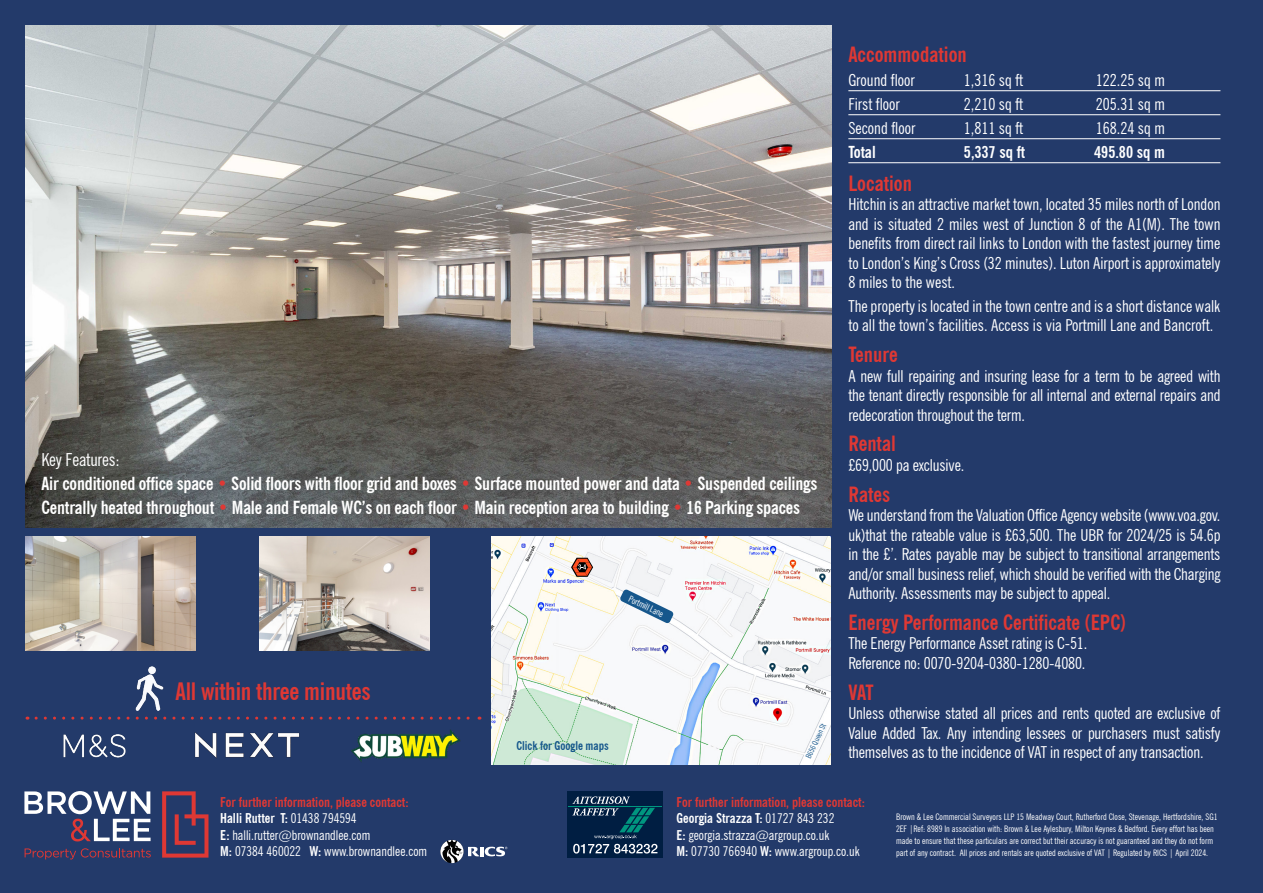
<style>
.page{position:relative;width:1263px;height:893px;background:#233a6a}
.page>*{position:absolute;margin:0;border:0;box-sizing:border-box;transform-origin:0 0}
.t1{font:700 condensed 24px "News Gothic BT";letter-spacing:-.01em;color:#df3834}
.t2{font:700 condensed 21px "News Gothic BT";color:#df3834}
.t3{font:700 condensed 18px/24px "News Gothic BT";letter-spacing:-.01em;color:#fff}
.t4{font:condensed 16.5px/19.5px "News Gothic BT";letter-spacing:-.01em;color:#fff;text-align:justify}
.t5{font:700 condensed 16.5px "News Gothic BT";color:#fff}
.t6{font:condensed 13.5px/16.5px "News Gothic BT";color:#fff}
.t7{font:700 condensed 12px "News Gothic BT";color:#16578c}
.t8{font:condensed 9px/12px "News Gothic BT";color:#fff}
.t9{font:condensed 7.8px "News Gothic BT";color:#16578c}
.s1{font-weight:400}
.s2{color:#df3834}
.s3{font-weight:700;color:#df3834}
.s4{font-weight:700}
</style>
<div class="page">
<img style="left:26px;top:26px;width:806px;height:501px">
<svg style="left:440px;top:840px;width:67px;height:23px"></svg>
<img style="left:491px;top:536px;width:340px;height:228px">
<img style="left:63px;top:734px;width:63px;height:24px">
<img style="left:351px;top:729px;width:110px;height:33px">
<img style="left:194px;top:732px;width:106px;height:26px">
<img style="left:135px;top:666px;width:29px;height:44px">
<svg style="left:36px;top:717px;width:444px;height:3px"></svg>
<img style="left:26px;top:536px;width:170px;height:114px">
<img style="left:259px;top:536px;width:170px;height:114px">
<svg style="left:620px;top:589px;width:54px;height:34px;background:#a1bad0"></svg>
<div style="left:568px;top:791px;width:95px;height:67px;background:#001e42"></div>
<hr style="left:568px;top:806px;width:94px;height:1px;background:#00967f">
<svg style="left:572px;top:796px;width:85px;height:57px"></svg>
<svg style="left:571px;top:558px;width:22px;height:19px"></svg>
<svg style="left:25px;top:848px;width:126px;height:11px"></svg>
<svg style="left:162px;top:791px;width:46px;height:67px"></svg>
<svg style="left:24px;top:791px;width:127px;height:50px"></svg>
<hr style="left:848px;top:90px;width:372px;height:1px;background:#fff">
<hr style="left:848px;top:114px;width:372px;height:1px;background:#fff">
<hr style="left:848px;top:138px;width:372px;height:1px;background:#fff">
<hr style="left:848px;top:162px;width:372px;height:1px;background:#fff">
<p class="t3" style="left:42px;top:447px;width:777px"><span class="s1">Key Features:<br></span>Air conditioned office space <span class="s2">•</span> Solid floors with floor grid and boxes <span class="s2">•</span> Surface mounted power and data <span class="s2">•</span> Suspended ceilings<br>Centrally heated throughout <span class="s2">•</span> Male and Female WC’s on each floor <span class="s2">•</span> Main reception area to building <span class="s2">•</span> 16 Parking spaces</p>
<h1 class="t1" style="left:175px;top:677px;width:197px">All within three minutes</h1>
<p class="t8" style="left:632px;top:593px;width:39px;rotate:26deg">Portmill Lane</p>
<p class="t7" style="left:516px;top:739px;width:94px">Click for Google maps</p>
<p class="t9" style="left:804px;top:756px;width:39px;rotate:-65deg">B656 Queen St</p>
<p class="t2" style="left:848px;top:42px;width:120px">Accommodation</p>
<p class="t4" style="left:848px;top:71px;width:68px">Ground floor</p>
<p class="t4" style="left:964px;top:71px;width:61px">1,316 sq ft</p>
<p class="t4" style="left:1096px;top:71px;width:71px">122.25 sq m</p>
<p class="t4" style="left:848px;top:95px;width:53px">First floor</p>
<p class="t4" style="left:964px;top:95px;width:61px">2,210 sq ft</p>
<p class="t4" style="left:1096px;top:95px;width:71px">205.31 sq m</p>
<p class="t4" style="left:848px;top:119px;width:68px">Second floor</p>
<p class="t4" style="left:964px;top:119px;width:61px">1,811 sq ft</p>
<p class="t4" style="left:1096px;top:119px;width:71px">168.24 sq m</p>
<p class="t5" style="left:848px;top:142px;width:29px">Total</p>
<p class="t5" style="left:964px;top:142px;width:63px">5,337 sq ft</p>
<p class="t5" style="left:1094px;top:142px;width:72px">495.80 sq m</p>
<p class="t2" style="left:848px;top:170px;width:65px">Location</p>
<p class="t4" style="left:848px;top:194px;width:374px">Hitchin is an attractive market town, located 35 miles north of London and is situated 2 miles west of Junction 8 of the A1(M). The town benefits from direct rail links to London with the fastest journey time to London’s King’s Cross (32 minutes). Luton Airport is approximately 8 miles to the west.</p>
<p class="t4" style="left:848px;top:296px;width:374px">The property is located in the town centre and is a short distance walk to all the town’s facilities. Access is via Portmill Lane and Bancroft.</p>
<p class="t2" style="left:848px;top:342px;width:51px">Tenure</p>
<p class="t4" style="left:848px;top:366px;width:374px">A new full repairing and insuring lease for a term to be agreed with the tenant directly responsible for all internal and external repairs and redecoration throughout the term.</p>
<p class="t2" style="left:848px;top:431px;width:49px">Rental</p>
<p class="t4" style="left:848px;top:455px;width:117px">£69,000 pa exclusive.</p>
<p class="t2" style="left:848px;top:481px;width:43px">Rates</p>
<p class="t4" style="left:848px;top:505px;width:374px">We understand from the Valuation Office Agency website (www.voa.gov. uk)that the rateable value is £63,500. The UBR for 2024/25 is 54.6p in the £’. Rates payable may be subject to transitional arrangements and/or small business relief, which should be verified with the Charging Authority. Assessments may be subject to appeal.</p>
<p class="t2" style="left:848px;top:609px;width:279px">Energy Performance Certificate (EPC)</p>
<p class="t4" style="left:848px;top:634px;width:240px">The Energy Performance Asset rating is C-51.<br>Reference no: 0070-9204-0380-1280-4080.</p>
<p class="t2" style="left:848px;top:679px;width:27px">VAT</p>
<p class="t4" style="left:848px;top:703px;width:374px">Unless otherwise stated all prices and rents quoted are exclusive of Value Added Tax. Any intending lessees or purchasers must satisfy themselves as to the incidence of VAT in respect of any transaction.</p>
<p class="t6" style="left:220px;top:794px;width:208px"><span class="s3">For further information, please contact:<br></span><span class="s4">Halli Rutter T:</span> 01438 794594<br><span class="s4">E:</span> halli.rutter@brownandlee.com<br><span class="s4">M:</span> 07384 460022 <span class="s4">W:</span> www.brownandlee.com</p>
<p class="t6" style="left:676px;top:794px;width:190px"><span class="s3">For further information, please contact:<br></span><span class="s4">Georgia Strazza T:</span> 01727 843 232<br><span class="s4">E:</span> georgia.strazza@argroup.co.uk<br><span class="s4">M:</span> 07730 766940 <span class="s4">W:</span> www.argroup.co.uk</p>
<p class="t8" style="left:896px;top:811px;width:323px">Brown &amp; Lee Commercial Surveyors LLP 15 Meadway Court, Rutherford Close, Stevenage, Hertfordshire, SG1<br>2EF |Ref: 8989 In association with: Brown &amp; Lee Aylesbury, Milton Keynes &amp; Bedford. Every effort has been made to ensure that these particulars are correct but their accuracy is not guaranteed and they do not form part of any contract. All prices and rentals are quoted exclusive of VAT | Regulated by RICS | April 2024.</p>
</div>
